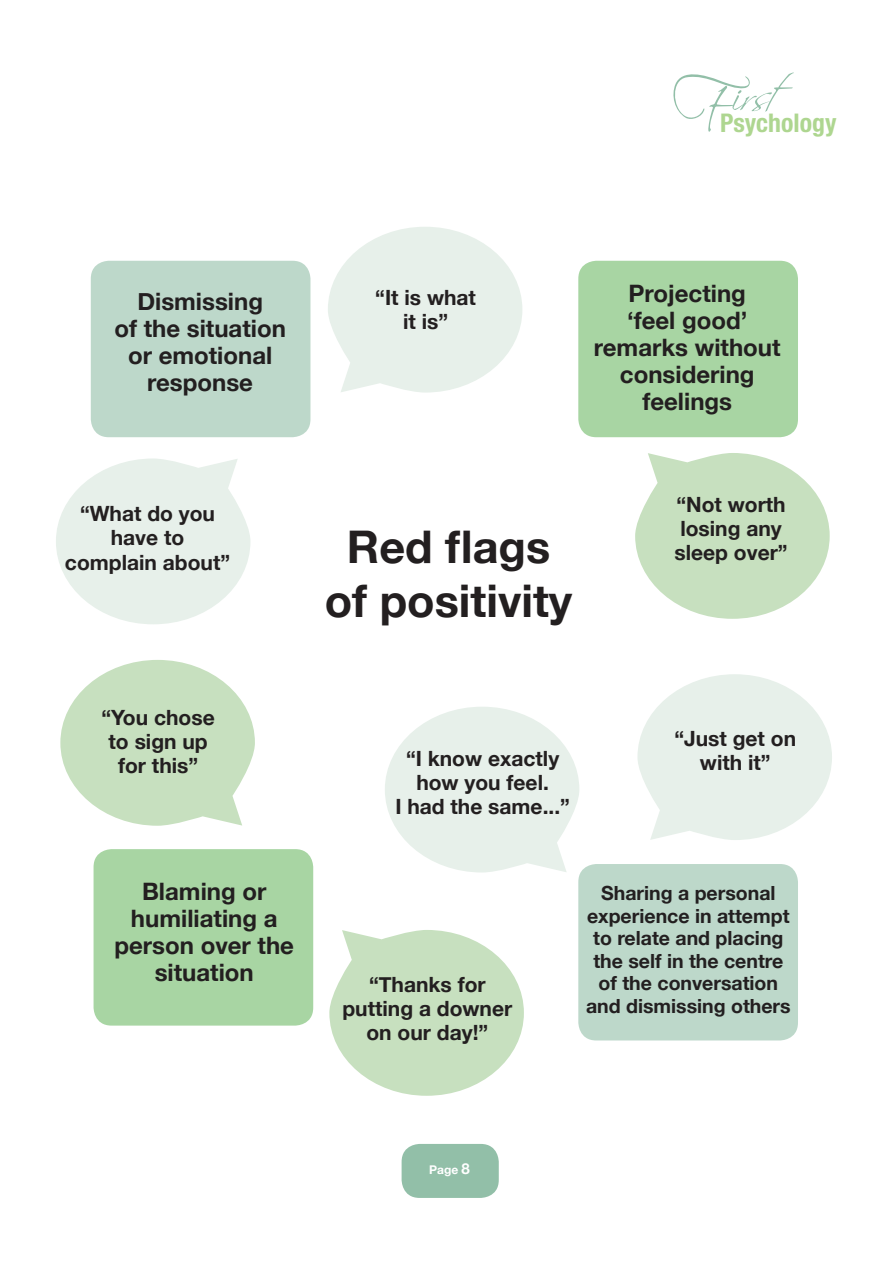
<style>
.page{position:relative;width:893px;height:1263px;background:#fff}
.page>*{position:absolute;margin:0;border:0;box-sizing:border-box;transform-origin:0 0}
.heading_1{font:700 45px/54px "Helvetica Neue";color:#231f20;text-align:center}
.t1{font:700 condensed 25.8px "Helvetica Neue";color:#aed690}
.heading_1-2{font:700 24px/27px "Helvetica Neue";color:#231f20;text-align:center}
.heading_1-3{font:700 21px/24px "Helvetica Neue";color:#231f20;text-align:center}
.heading_1-4{font:700 19.5px/22.5px "Helvetica Neue";color:#231f20;text-align:center}
.t2{font:700 12px "Helvetica Neue";color:#fff}
.s1{font-size:15px}
</style>
<div class="page">
<svg style="left:673px;top:72px;width:121px;height:60px"></svg>
<div style="left:402px;top:1144px;width:97px;height:54px;background:#92bfa8;border-radius:18px"></div>
<div style="left:91px;top:261px;width:219px;height:176px;background:#bdd8ca;border-radius:18px"></div>
<svg style="left:56px;top:458px;width:194px;height:166px"></svg>
<div style="left:94px;top:849px;width:219px;height:176px;background:#a8d5a3;border-radius:18px"></div>
<div style="left:578px;top:864px;width:220px;height:176px;background:#bdd8ca;border-radius:18px"></div>
<div style="left:578px;top:261px;width:220px;height:176px;background:#a8d5a3;border-radius:18px"></div>
<svg style="left:635px;top:453px;width:195px;height:166px"></svg>
<svg style="left:328px;top:227px;width:194px;height:166px"></svg>
<svg style="left:385px;top:707px;width:194px;height:165px"></svg>
<svg style="left:329px;top:930px;width:195px;height:166px"></svg>
<svg style="left:60px;top:660px;width:195px;height:166px"></svg>
<svg style="left:637px;top:674px;width:195px;height:166px"></svg>
<p class="t1" style="left:720px;top:102px;width:118px">Psychology</p>
<p class="heading_1-2" style="left:114px;top:288px;width:173px">Dismissing<br>of the situation or emotional response</p>
<p class="heading_1-3" style="left:65px;top:502px;width:167px">“What do you have to complain about”</p>
<p class="heading_1-3" style="left:102px;top:706px;width:115px">“You chose to sign up for this”</p>
<p class="heading_1-3" style="left:375px;top:286px;width:102px">“It is what it is”</p>
<p class="heading_1-2" style="left:594px;top:281px;width:188px">Projecting<br>‘feel good’ remarks without considering feelings</p>
<p class="heading_1" style="left:325px;top:521px;width:249px">Red flags of positivity</p>
<p class="heading_1-3" style="left:674px;top:493px;width:115px;text-align:left">“Not worth losing any sleep over”</p>
<p class="heading_1-3" style="left:395px;top:747px;width:176px">“I know exactly how you feel.<br>I had the same...”</p>
<p class="heading_1-3" style="left:674px;top:727px;width:123px">“Just get on with it”</p>
<p class="heading_1-2" style="left:114px;top:879px;width:181px">Blaming or humiliating a person over the situation</p>
<p class="heading_1-4" style="left:586px;top:882px;width:206px">Sharing a personal experience in attempt to relate and placing the self in the centre of the conversation and dismissing others</p>
<p class="heading_1-3" style="left:342px;top:973px;width:171px">“Thanks for putting a downer on our day!”</p>
<p class="t2" style="left:429px;top:1160px;width:42px">Page <span class="s1">8</span></p>
</div>
